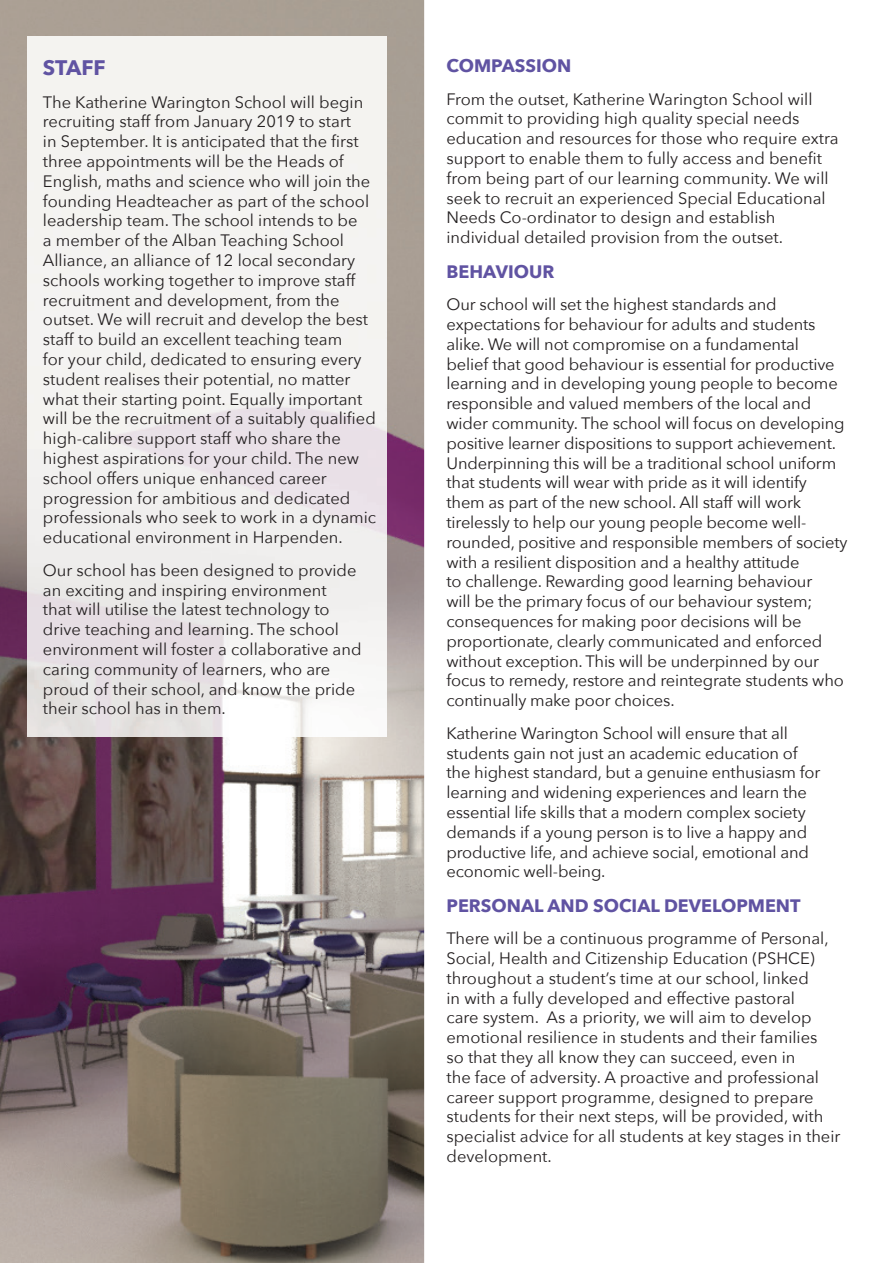
<style>
.page{position:relative;width:893px;height:1263px;background:#fff}
.page>*{position:absolute;margin:0;border:0;box-sizing:border-box;transform-origin:0 0}
.t1{font:700 21px "Avenir Next";letter-spacing:-.005em;color:#6053a2}
.t2{font:700 18px "Avenir Next";color:#6053a2}
.t3{font:16.5px/19.8px "Avenir Next";color:#231f20}
</style>
<div class="page">
<img style="left:0;top:0;width:424px;height:1263px">
<img style="left:28px;top:36px;width:359px;height:701px">
<p class="t1" style="left:43px;top:49px;width:64px">STAFF</p>
<p class="t3" style="left:43px;top:91px;width:335px">The Katherine Warington School will begin recruiting staff from January 2019 to start<br>in September. It is anticipated that the first three appointments will be the Heads of English, maths and science who will join the founding Headteacher as part of the school leadership team. The school intends to be<br>a member of the Alban Teaching School Alliance, an alliance of 12 local secondary schools working together to improve staff recruitment and development, from the outset. We will recruit and develop the best staff to build an excellent teaching team<br>for your child, dedicated to ensuring every student realises their potential, no matter what their starting point. Equally important will be the recruitment of a suitably qualified high-calibre support staff who share the highest aspirations for your child. The new school offers unique enhanced career progression for ambitious and dedicated professionals who seek to work in a dynamic educational environment in Harpenden.</p>
<p class="t3" style="left:43px;top:559px;width:320px">Our school has been designed to provide an exciting and inspiring environment<br>that will utilise the latest technology to drive teaching and learning. The school environment will foster a collaborative and caring community of learners, who are proud of their school, and know the pride their school has in them.</p>
<p class="t2" style="left:446px;top:50px;width:126px">COMPASSION</p>
<p class="t3" style="left:446px;top:88px;width:394px">From the outset, Katherine Warington School will commit to providing high quality special needs education and resources for those who require extra support to enable them to fully access and benefit from being part of our learning community. We will seek to recruit an experienced Special Educational Needs Co-ordinator to design and establish individual detailed provision from the outset.</p>
<p class="t2" style="left:446px;top:256px;width:109px">BEHAVIOUR</p>
<p class="t3" style="left:446px;top:294px;width:402px">Our school will set the highest standards and expectations for behaviour for adults and students alike. We will not compromise on a fundamental<br>belief that good behaviour is essential for productive learning and in developing young people to become responsible and valued members of the local and wider community. The school will focus on developing positive learner dispositions to support achievement.<br>Underpinning this will be a traditional school uniform that students will wear with pride as it will identify them as part of the new school. All staff will work tirelessly to help our young people become well&shy;rounded, positive and responsible members of society with a resilient disposition and a healthy attitude<br>to challenge. Rewarding good learning behaviour<br>will be the primary focus of our behaviour system; consequences for making poor decisions will be proportionate, clearly communicated and enforced without exception. This will be underpinned by our focus to remedy, restore and reintegrate students who continually make poor choices.</p>
<p class="t3" style="left:446px;top:722px;width:375px">Katherine Warington School will ensure that all students gain not just an academic education of the highest standard, but a genuine enthusiasm for learning and widening experiences and learn the essential life skills that a modern complex society demands if a young person is to live a happy and productive life, and achieve social, emotional and economic well-being.</p>
<p class="t2" style="left:446px;top:890px;width:356px">PERSONAL AND SOCIAL DEVELOPMENT</p>
<p class="t3" style="left:446px;top:928px;width:395px">There will be a continuous programme of Personal, Social, Health and Citizenship Education (PSHCE) throughout a student’s time at our school, linked<br>in with a fully developed and effective pastoral<br>care system. As a priority, we will aim to develop emotional resilience in students and their families<br>so that they all know they can succeed, even in<br>the face of adversity. A proactive and professional career support programme, designed to prepare students for their next steps, will be provided, with specialist advice for all students at key stages in their development.</p>
</div>
